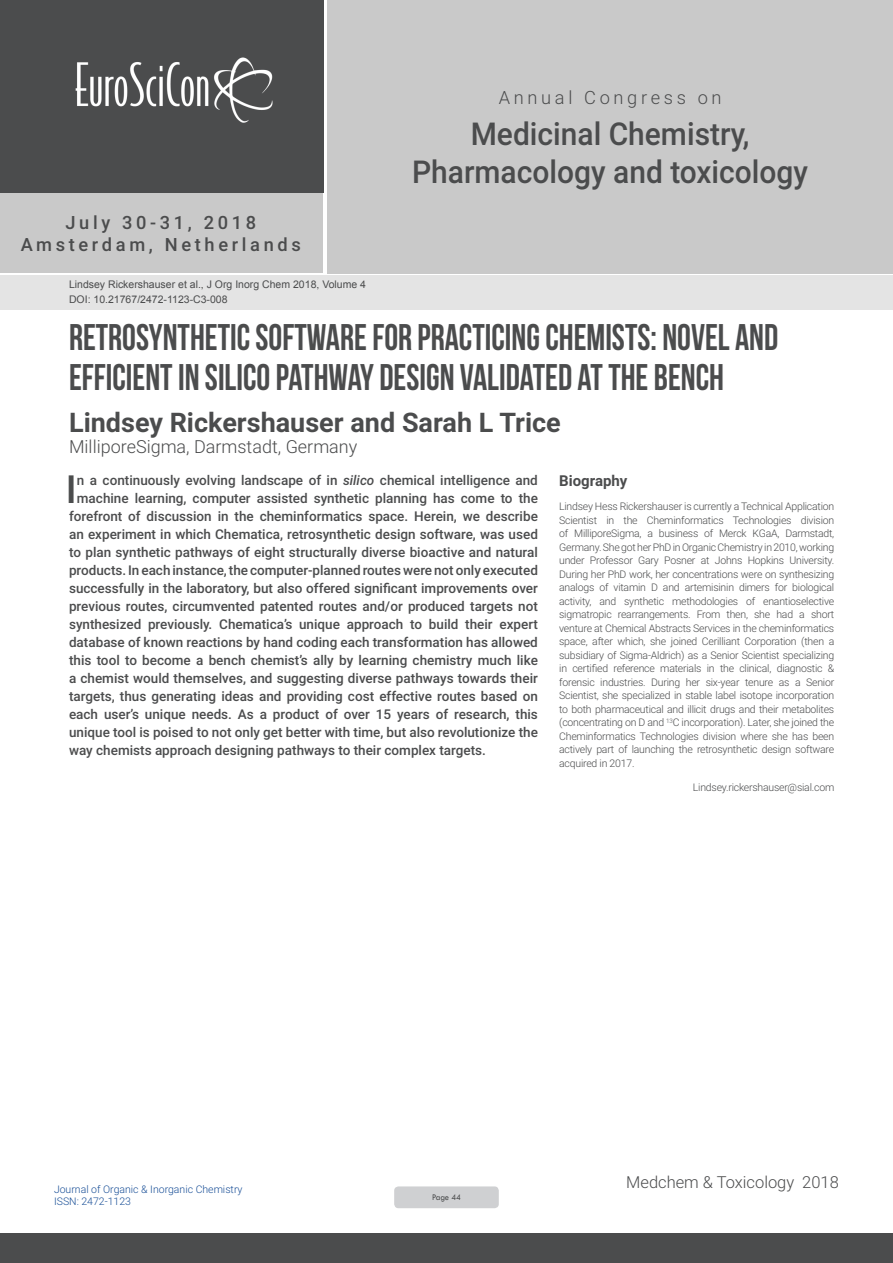
<style>
.page{position:relative;width:893px;height:1263px;background:#fff}
.page>*{position:absolute;margin:0;border:0;box-sizing:border-box;transform-origin:0 0}
.Abstract{font:500 38.85px "Roboto";color:#4b4c4d}
.t1{font:37.05px/40.8px "Bebas Neue";color:#4b4c4d;scale:.94 1}
.t2{font:500 31.5px/37.8px "Roboto";color:#4b4c4d;text-align:center;scale:.95 1}
.t3{font:700 27px "Roboto";color:#4b4c4d}
.t4{font:500 18.3px/21.9px "Roboto";letter-spacing:.2em;color:#4b4c4d;text-align:center}
.t5{font:300 18.3px "Roboto";letter-spacing:.2em;color:#4b4c4d}
.t6{font:300 18px "Roboto";color:#4b4c4d}
.t7{font:300 16.5px "Roboto";color:#4b4c4d}
.Bio_Heading{font:700 15px "Roboto";color:#4b4c4d}
.Abstract-2{font:500 13.5px "Roboto";color:#4b4c4d}
.Biography{font:300 10.5px/13.5px "Roboto";letter-spacing:-.02em;color:#4b4c4d;text-align:justify}
.t8{font:10.5px "Arial";color:#4b4c4d}
.t9{font:300 10.5px/12.6px "Roboto";color:#194f97}
.t10{font:9px "Tw Cen";letter-spacing:-.02em;color:#4b4c4d;scale:.95 1}
.s1{font-style:italic}
</style>
<div class="page">
<div style="left:0;top:0;width:323px;height:193px;background:#4b4c4d"></div>
<div style="left:0;top:193px;width:322px;height:80px;background:#c9c9c9"></div>
<div style="left:327px;top:0;width:566px;height:273px;background:#c9c9c9"></div>
<img style="left:75px;top:57px;width:198px;height:66px">
<div style="left:0;top:1233px;width:893px;height:30px;background:#4b4c4d"></div>
<div style="left:1px;top:275px;width:892px;height:35px;background:#e4e4e4"></div>
<div style="left:394px;top:1186px;width:105px;height:22px;background:#cfd0d2;border-radius:4px"></div>
<h3 class="t4" style="left:21px;top:211px;width:282px">July 30-31, 2018<br>Amsterdam, Netherlands</h3>
<p class="t8" style="left:69px;top:278px;width:299px">Lindsey Rickershauser et al., J Org Inorg Chem 2018, Volume 4</p>
<p class="t8" style="left:69px;top:292px;width:160px">DOI: 10.21767/2472-1123-C3-008</p>
<h3 class="t5" style="left:499px;top:85px;width:224px">Annual Congress on</h3>
<h3 class="t2" style="left:412px;top:113px;width:418px">Medicinal Chemistry,<br>Pharmacology and toxicology</h3>
<p class="t1" style="left:69px;top:316px;width:756px">RETROSYNTHETIC SOFTWARE FOR PRACTICING CHEMISTS: NOVEL AND<br>EFFICIENT IN SILICO PATHWAY DESIGN VALIDATED AT THE BENCH</p>
<p class="t3" style="left:69px;top:403px;width:493px">Lindsey Rickershauser and Sarah L Trice</p>
<p class="t6" style="left:69px;top:434px;width:290px">MilliporeSigma, Darmstadt, Germany</p>
<p class="Abstract" style="left:66px;top:462px;width:12px">I</p>
<p class="Abstract-2" style="left:77px;top:470px;width:462px">n a continuously evolving landscape of in <span class="s1">silico</span> chemical intelligence and</p>
<p class="Abstract-2" style="left:77px;top:488px;width:462px">machine learning, computer assisted synthetic planning has come to the</p>
<p class="Abstract-2" style="left:69px;top:506px;width:470px">forefront of discussion in the cheminformatics space. Herein, we describe</p>
<p class="Abstract-2" style="left:69px;top:524px;width:470px">an experiment in which Chematica, retrosynthetic design software, was used</p>
<p class="Abstract-2" style="left:69px;top:542px;width:470px">to plan synthetic pathways of eight structurally diverse bioactive and natural</p>
<p class="Abstract-2" style="left:69px;top:560px;width:470px">products. In each instance, the computer-planned routes were not only executed</p>
<p class="Abstract-2" style="left:69px;top:578px;width:470px">successfully in the laboratory, but also offered significant improvements over</p>
<p class="Abstract-2" style="left:69px;top:596px;width:470px">previous routes, circumvented patented routes and/or produced targets not</p>
<p class="Abstract-2" style="left:69px;top:614px;width:470px">synthesized previously. Chematica’s unique approach to build their expert</p>
<p class="Abstract-2" style="left:69px;top:632px;width:470px">database of known reactions by hand coding each transformation has allowed</p>
<p class="Abstract-2" style="left:69px;top:650px;width:470px">this tool to become a bench chemist’s ally by learning chemistry much like</p>
<p class="Abstract-2" style="left:69px;top:668px;width:470px">a chemist would themselves, and suggesting diverse pathways towards their</p>
<p class="Abstract-2" style="left:69px;top:686px;width:470px">targets, thus generating ideas and providing cost effective routes based on</p>
<p class="Abstract-2" style="left:69px;top:704px;width:470px">each user’s unique needs. As a product of over 15 years of research, this</p>
<p class="Abstract-2" style="left:69px;top:722px;width:470px">unique tool is poised to not only get better with time, but also revolutionize the</p>
<p class="Abstract-2" style="left:69px;top:740px;width:418px">way chemists approach designing pathways to their complex targets.</p>
<p class="Bio_Heading" style="left:559px;top:470px;width:70px">Biography</p>
<p class="Biography" style="left:559px;top:499px;width:277px">Lindsey Hess Rickershauser is currently a Technical Application Scientist in the Cheminformatics Technologies division of MilliporeSigma, a business of Merck KGaA, Darmstadt, Germany. She got her PhD in Organic Chemistry in 2010, working under Professor Gary Posner at Johns Hopkins University.<br>During her PhD work, her concentrations were on synthesizing analogs of vitamin D and artemisinin dimers for biological activity, and synthetic methodologies of enantioselective sigmatropic rearrangements. From then, she had a short venture at Chemical Abstracts Services in the cheminformatics space, after which, she joined Cerilliant Corporation (then a subsidiary of Sigma-Aldrich) as a Senior Scientist specializing in certified reference materials in the clinical, diagnostic &amp; forensic industries. During her six-year tenure as a Senior Scientist, she specialized in stable label isotope incorporation to both pharmaceutical and illicit drugs and their metabolites (concentrating on D and <sup>13</sup>C incorporation). Later, she joined the Cheminformatics Technologies division where she has been actively part of launching the retrosynthetic design software acquired in 2017.</p>
<p class="Biography" style="left:693px;top:780px;width:143px">Lindsey.rickershauser@sial.com</p>
<p class="t9" style="left:54px;top:1182px;width:190px">Journal of Organic &amp; Inorganic Chemistry<br>ISSN: 2472-1123</p>
<p class="t10" style="left:432px;top:1192px;width:32px">Page 44</p>
<h3 class="t7" style="left:626px;top:1170px;width:214px">Medchem &amp; Toxicology 2018</h3>
</div>
